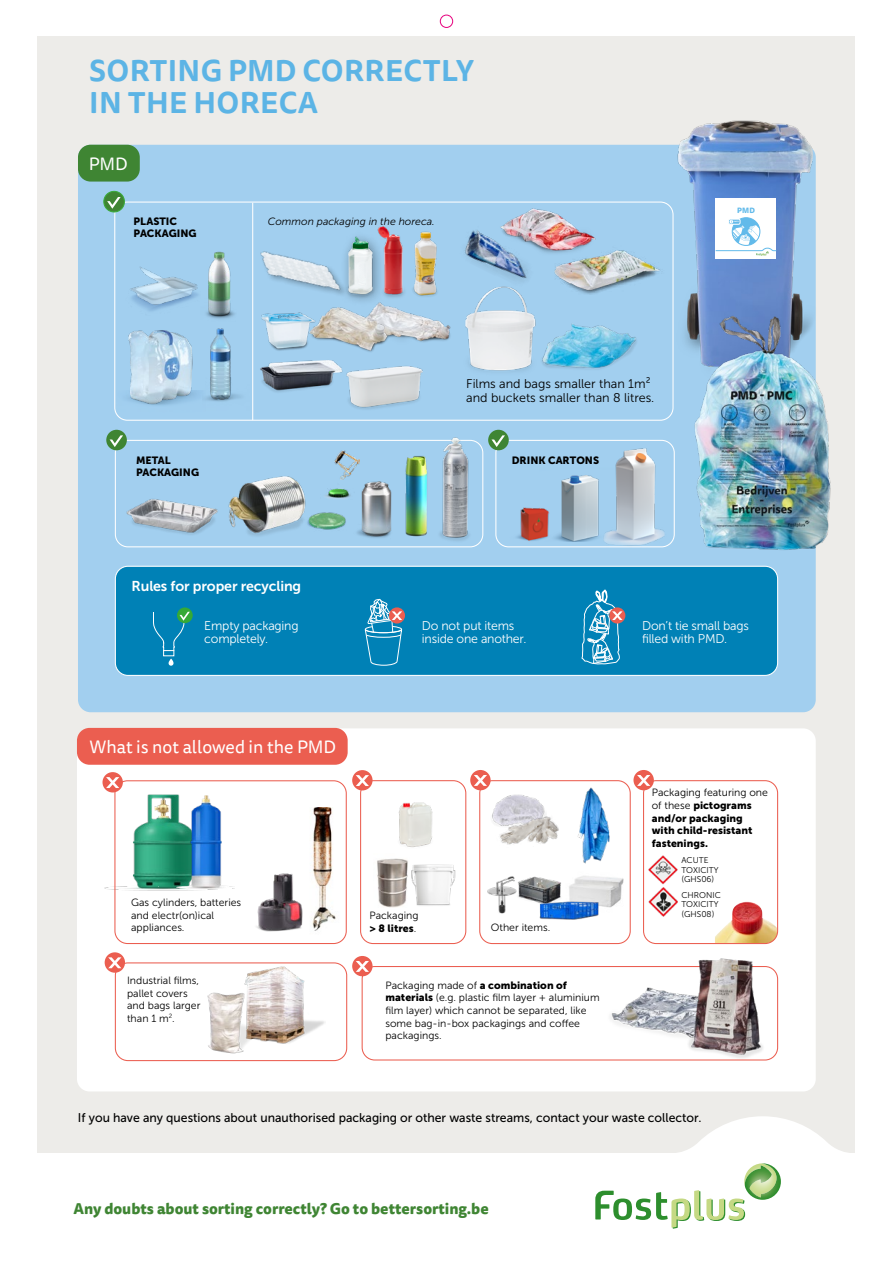
<style>
.page{position:relative;width:893px;height:1263px;background:#fff}
.page>*{position:absolute;margin:0;border:0;box-sizing:border-box;transform-origin:0 0}
.t1{font:700 29.4px/31.5px "Tisa Sans Pro";letter-spacing:.01em;color:#5cb4e5}
.t2{font:17.85px "Tisa Sans Pro";color:#fff}
.t3{font:800 15px "Tisa Sans Pro";color:#3f8533}
.t4{font:14.25px "Museo Sans 700";letter-spacing:-.01em;color:#fff}
.t5{font:12.6px "Museo Sans 500";color:#000}
.t6{font:12.6px/13.2px "Museo Sans 300";letter-spacing:-.015em;color:#fff}
.t7{font:12.6px/13.2px "Museo Sans 300";color:#000}
.t8{font:10.5px/12.6px "Museo Sans 300";color:#000}
.t9{font:10.5px/12.6px "Museo Sans 900";color:#000}
.t10{font:italic 10.5px "Museo Sans 300";color:#000}
.t11{font:8.4px/9.4px "Museo Sans 300";color:#000}
.t12{font:800 7.35px "Tisa Sans Pro";color:#62baea}
.t13{font:1.65px "Museo Sans 900";letter-spacing:.01em;color:#fff}
.s1{font-family:"Museo Sans 300"}
.s2{font-family:"Museo Sans 900"}
</style>
<div class="page">
<div style="left:37px;top:36px;width:818px;height:1193px;background:#edece9"></div>
<div style="left:77px;top:728px;width:739px;height:363px;background:#fff;border-radius:13px"></div>
<div style="left:78px;top:145px;width:738px;height:567px;background:#a2cfef;border-radius:13px"></div>
<div style="left:115px;top:440px;width:368px;height:107px;border:1px solid #fff;border-radius:13px"></div>
<div style="left:479px;top:780px;width:152px;height:164px;border:1px solid #eb5e50;border-radius:13px"></div>
<img style="left:720px;top:902px;width:57px;height:41px">
<div style="left:78px;top:145px;width:62px;height:37px;background:#3f8533;border-radius:13px"></div>
<hr style="left:252px;top:203px;width:1px;height:217px;background:#fff">
<img style="left:116px;top:330px;width:83px;height:83px">
<img style="left:205px;top:328px;width:36px;height:74px">
<img style="left:206px;top:251px;width:28px;height:68px">
<img style="left:130px;top:266px;width:68px;height:45px">
<svg style="left:103px;top:191px;width:22px;height:21px"></svg>
<svg style="left:107px;top:197px;width:14px;height:12px"></svg>
<div style="left:495px;top:440px;width:180px;height:107px;border:1px solid #fff;border-radius:13px"></div>
<div style="left:106px;top:430px;width:21px;height:20px;background:#3f8533;border-radius:50%"></div>
<svg style="left:110px;top:435px;width:13px;height:12px"></svg>
<div style="left:488px;top:430px;width:21px;height:20px;background:#3f8533;border-radius:50%"></div>
<svg style="left:491px;top:435px;width:14px;height:12px"></svg>
<img style="left:386px;top:419px;width:62px;height:129px">
<img style="left:358px;top:470px;width:37px;height:69px">
<img style="left:420px;top:421px;width:64px;height:126px">
<img style="left:220px;top:476px;width:107px;height:71px">
<img style="left:114px;top:477px;width:110px;height:62px">
<img style="left:303px;top:500px;width:43px;height:32px">
<img style="left:555px;top:475px;width:44px;height:66px">
<img style="left:582px;top:510px;width:18px;height:38px">
<img style="left:600px;top:439px;width:71px;height:109px">
<div style="left:77px;top:728px;width:271px;height:37px;background:#eb5e50;border-radius:13px"></div>
<div style="left:115px;top:962px;width:232px;height:99px;border:1px solid #eb5e50;border-radius:13px"></div>
<div style="left:105px;top:952px;width:20px;height:21px;background:#eb5e50;border-radius:50%"></div>
<svg style="left:108px;top:957px;width:13px;height:11px"></svg>
<img style="left:239px;top:963px;width:86px;height:81px">
<div style="left:360px;top:780px;width:106px;height:164px;border:1px solid #eb5e50;border-radius:13px"></div>
<div style="left:352px;top:770px;width:21px;height:20px;background:#eb5e50;border-radius:50%"></div>
<svg style="left:356px;top:775px;width:13px;height:11px"></svg>
<img style="left:398px;top:802px;width:35px;height:46px">
<img style="left:389px;top:864px;width:67px;height:44px">
<img style="left:610px;top:987px;width:38px;height:43px">
<div style="left:362px;top:966px;width:416px;height:94px;border:1px solid #eb5e50;border-radius:13px"></div>
<div style="left:352px;top:956px;width:21px;height:20px;background:#eb5e50;border-radius:50%"></div>
<svg style="left:356px;top:961px;width:13px;height:11px"></svg>
<div style="left:470px;top:770px;width:21px;height:20px;background:#eb5e50;border-radius:50%"></div>
<svg style="left:474px;top:775px;width:13px;height:11px"></svg>
<img style="left:487px;top:876px;width:27px;height:38px">
<img style="left:499px;top:794px;width:40px;height:8px">
<img style="left:104px;top:782px;width:113px;height:108px">
<img style="left:159px;top:796px;width:74px;height:93px">
<div style="left:114px;top:780px;width:233px;height:164px;border:1px solid #eb5e50;border-radius:13px"></div>
<div style="left:103px;top:772px;width:20px;height:20px;background:#eb5e50;border-radius:50%"></div>
<svg style="left:106px;top:777px;width:13px;height:11px"></svg>
<img style="left:310px;top:807px;width:22px;height:27px">
<img style="left:233px;top:834px;width:103px;height:98px">
<div style="left:643px;top:780px;width:135px;height:164px;border:1px solid #eb5e50;border-radius:13px"></div>
<div style="left:633px;top:770px;width:21px;height:20px;background:#eb5e50;border-radius:50%"></div>
<svg style="left:637px;top:775px;width:13px;height:11px"></svg>
<img style="left:648px;top:855px;width:30px;height:29px">
<img style="left:648px;top:887px;width:30px;height:30px">
<img style="left:648px;top:932px;width:122px;height:129px">
<div style="left:115px;top:566px;width:663px;height:109px;background:#0081b6;border-radius:13px"></div>
<div style="left:115px;top:566px;width:663px;height:110px;border:1px solid #fff;border-radius:13px"></div>
<svg style="left:177px;top:607px;width:16px;height:16px"></svg>
<svg style="left:153px;top:612px;width:37px;height:54px"></svg>
<img style="left:672px;top:120px;width:144px;height:262px">
<div style="left:716px;top:198px;width:60px;height:60px;background:#fff"></div>
<div style="left:732px;top:218px;width:28px;height:27px;background:#62baea;border-radius:50%"></div>
<div style="left:732px;top:217px;width:28px;height:29px;border:1px solid #62baea;border-radius:50%"></div>
<div style="left:728px;top:219px;width:12px;height:5px;border:1px solid #fff;border-radius:2px"></div>
<svg style="left:715px;top:220px;width:62px;height:36px"></svg>
<img style="left:492px;top:802px;width:67px;height:43px">
<svg style="left:389px;top:607px;width:16px;height:16px"></svg>
<svg style="left:365px;top:599px;width:37px;height:67px"></svg>
<div style="left:609px;top:607px;width:16px;height:16px;background:#eb5e50;border-radius:50%"></div>
<svg style="left:582px;top:590px;width:41px;height:74px"></svg>
<img style="left:377px;top:858px;width:33px;height:49px">
<img style="left:207px;top:989px;width:57px;height:65px">
<img style="left:569px;top:877px;width:55px;height:31px">
<img style="left:517px;top:507px;width:32px;height:34px">
<img style="left:514px;top:876px;width:47px;height:25px">
<img style="left:534px;top:896px;width:70px;height:24px">
<img style="left:577px;top:787px;width:33px;height:90px">
<img style="left:689px;top:306px;width:142px;height:248px">
<img style="left:316px;top:473px;width:47px;height:41px">
<img style="left:335px;top:451px;width:25px;height:28px">
<img style="left:252px;top:225px;width:77px;height:94px">
<img style="left:464px;top:230px;width:58px;height:52px">
<img style="left:323px;top:366px;width:123px;height:62px">
<img style="left:237px;top:342px;width:117px;height:55px">
<img style="left:543px;top:324px;width:94px;height:45px">
<img style="left:396px;top:281px;width:69px;height:61px">
<img style="left:296px;top:287px;width:100px;height:74px">
<div style="left:340px;top:230px;width:45px;height:78px;background:#000;opacity:.35"></div>
<img style="left:329px;top:230px;width:54px;height:75px">
<img style="left:255px;top:297px;width:68px;height:62px">
<img style="left:368px;top:226px;width:15px;height:77px">
<img style="left:383px;top:226px;width:68px;height:87px">
<img style="left:454px;top:284px;width:89px;height:87px">
<img style="left:562px;top:250px;width:98px;height:44px">
<img style="left:483px;top:201px;width:128px;height:80px">
<div style="left:0;top:1153px;width:893px;height:110px;background:#fff"></div>
<svg style="left:678px;top:1116px;width:169px;height:37px"></svg>
<svg style="left:595px;top:1163px;width:186px;height:66px"></svg>
<div style="left:440px;top:15px;width:13px;height:13px;border:1px solid #e6007e;border-radius:50%"></div>
<h1 class="t1" style="left:89px;top:55px;width:387px">SORTING PMD CORRECTLY<br>IN THE HORECA</h1>
<h2 class="t2" style="left:89px;top:151px;width:40px">PMD</h2>
<p class="t9" style="left:134px;top:215px;width:65px">PLASTIC<br>PACKAGING</p>
<p class="t10" style="left:268px;top:215px;width:168px">Common packaging in the horeca.</p>
<p class="t7" style="left:466px;top:378px;width:190px">Films and bags smaller than 1m² and buckets smaller than 8 litres.</p>
<p class="t9" style="left:136px;top:453px;width:65px">METAL<br>PACKAGING</p>
<p class="t9" style="left:512px;top:453px;width:89px">DRINK CARTONS</p>
<h3 class="t4" style="left:132px;top:578px;width:171px">Rules for proper recycling</h3>
<p class="t12" style="left:737px;top:205px;width:19px">PMD</p>
<p class="t13" style="left:734px;top:221px;width:7px">EMPTY</p>
<p class="t6" style="left:204px;top:619px;width:96px">Empty packaging completely.</p>
<p class="t6" style="left:422px;top:619px;width:106px">Do not put items inside one another.</p>
<p class="t6" style="left:642px;top:619px;width:108px">Don’t tie small bags filled with PMD.</p>
<h2 class="t2" style="left:89px;top:735px;width:248px">What is not allowed in the PMD</h2>
<p class="t8" style="left:131px;top:896px;width:112px">Gas cylinders, batteries and electr(on)ical appliances.</p>
<p class="t8" style="left:127px;top:974px;width:75px">Industrial films, pallet covers and bags larger than 1 m<sup>2</sup>.</p>
<p class="t8" style="left:369px;top:909px;width:51px">Packaging</p>
<p class="t9" style="left:369px;top:921px;width:48px">&gt; 8 litres<span class="s1">.</span></p>
<p class="t8" style="left:491px;top:921px;width:61px">Other items.</p>
<p class="t8" style="left:385px;top:979px;width:216px">Packaging made of <span class="s2">a combination of materials</span> (e.g. plastic film layer + aluminium film layer) which cannot be separated, like some bag-in-box packagings and coffee packagings.</p>
<p class="t8" style="left:652px;top:786px;width:118px">Packaging featuring one</p>
<p class="t9" style="left:652px;top:799px;width:102px"><span class="s1">of these</span> pictograms and/or packaging with child-resistant fastenings.</p>
<p class="t11" style="left:681px;top:856px;width:39px">ACUTE<br>TOXICITY (GHS06)</p>
<p class="t11" style="left:681px;top:890px;width:41px">CHRONIC<br>TOXICITY (GHS08)</p>
<p class="t5" style="left:78px;top:1110px;width:625px">If you have any questions about unauthorised packaging or other waste streams, contact your waste collector.</p>
<h3 class="t3" style="left:73px;top:1198px;width:417px">Any doubts about sorting correctly? Go to bettersorting.be</h3>
</div>
